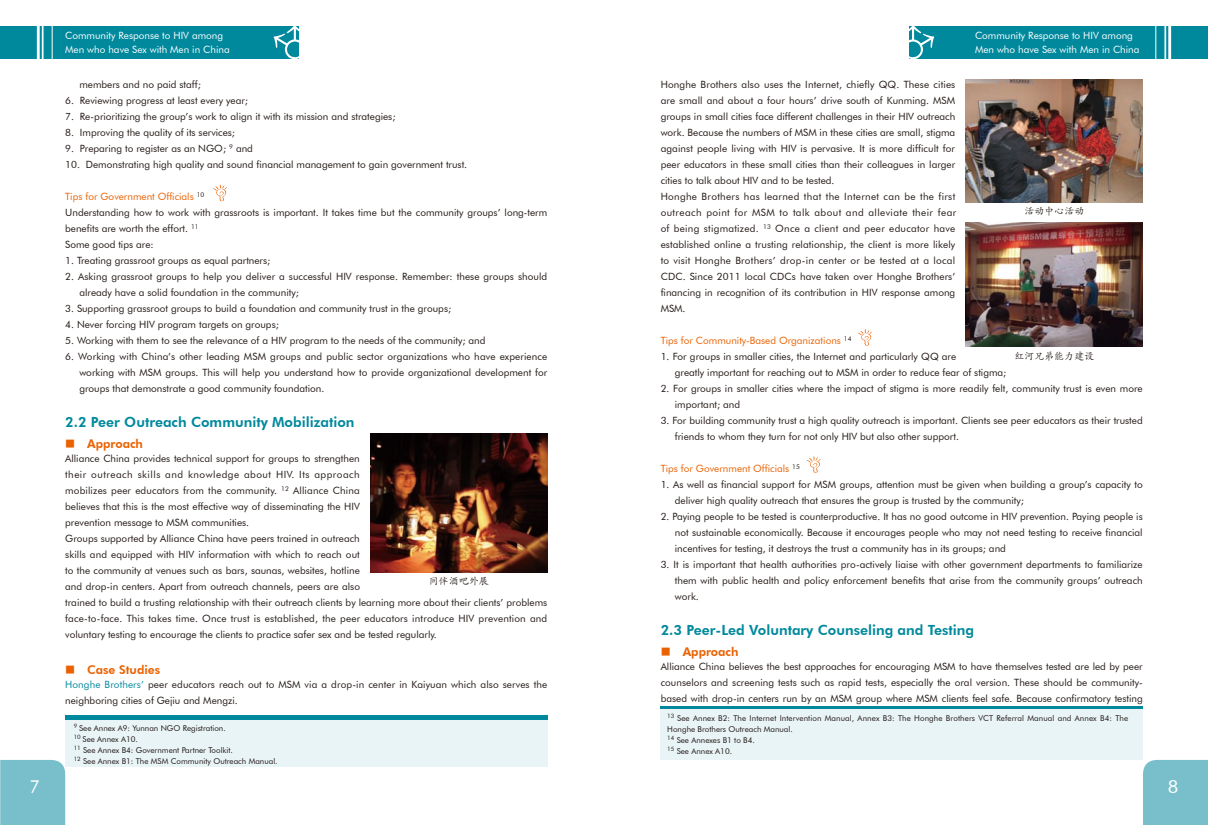
<style>
.page{position:relative;width:1208px;height:825px;background:#fff}
.page>*{position:absolute;margin:0;border:0;box-sizing:border-box;transform-origin:0 0}
.t1{font:18px "Futura BT";color:#fff}
.t2{font:800 14px "Futura BT";color:#00899d}
.t3{font:800 12px "Futura BT";color:#eb6101}
.t4{font:10px/16px "Futura BT";color:#231916}
.t5{font:10px/13.7px "Futura BT";color:#fff}
.t6{font:10px "Futura BT";color:#eb6101}
.t7{font:10px "ST Kaiti";color:#231916}
.t8{font:8px/11px "Futura BT";color:#231916}
.t9{font:6px "Futura BT";color:#231916}
.s1{color:#eb6101}
.s2{font-family:"FZLTZHK GBK1 0";font-weight:400;font-size:10px}
.s3{color:#00899d}
</style>
<div class="page">
<div style="left:0;top:26px;width:298px;height:32px;background:#00899d"></div>
<div style="left:0;top:760px;width:65px;height:65px;background:#79bfcb"></div>
<hr style="left:52px;top:25px;width:1px;height:35px;background:#fff">
<hr style="left:37px;top:25px;width:3px;height:35px;background:#fff">
<hr style="left:42px;top:25px;width:2px;height:35px;background:#fff">
<svg style="left:274px;top:26px;width:25px;height:33px"></svg>
<div style="left:909px;top:26px;width:299px;height:32px;background:#00899d"></div>
<div style="left:1143px;top:760px;width:65px;height:65px;background:#79bfcb"></div>
<hr style="left:1155px;top:25px;width:1px;height:35px;background:#fff">
<hr style="left:1168px;top:25px;width:3px;height:35px;background:#fff">
<hr style="left:1164px;top:25px;width:2px;height:35px;background:#fff">
<svg style="left:909px;top:26px;width:25px;height:33px"></svg>
<div style="left:65px;top:715px;width:482px;height:52px;background:#e9f4f7"></div>
<div style="left:65px;top:715px;width:482px;height:5px;background:#00899d"></div>
<div style="left:660px;top:706px;width:482px;height:54px;background:#e9f4f7"></div>
<hr style="left:660px;top:706px;width:482px;height:3px;background:#00899d">
<img style="left:370px;top:434px;width:177px;height:139px">
<img style="left:965px;top:222px;width:177px;height:124px">
<img style="left:965px;top:79px;width:177px;height:123px">
<svg style="left:213px;top:185px;width:14px;height:16px"></svg>
<svg style="left:858px;top:329px;width:14px;height:17px"></svg>
<svg style="left:806px;top:456px;width:15px;height:17px"></svg>
<h1 class="t1" style="left:30px;top:775px;width:12px">7</h1>
<p class="t5" style="left:65px;top:29px;width:166px">Community Response to HIV among<br>Men who have Sex with Men in China</p>
<p class="t4" style="left:79px;top:76px;width:123px">members and no paid staff;</p>
<p class="t4" style="left:65px;top:92px;width:184px">6. Reviewing progress at least every year;</p>
<p class="t4" style="left:65px;top:108px;width:332px">7. Re-prioritizing the group’s work to align it with its mission and strategies;</p>
<p class="t4" style="left:65px;top:124px;width:171px">8. Improving the quality of its services;</p>
<p class="t4" style="left:65px;top:140px;width:189px">9. Preparing to register as an NGO; <sup>9</sup> and</p>
<p class="t4" style="left:65px;top:156px;width:403px">10. Demonstrating high quality and sound financial management to gain government trust.</p>
<p class="t4" style="left:65px;top:188px;width:483px"><span class="s1">Tips for Government Officials</span> <sup>10<br></sup>Understanding how to work with grassroots is important. It takes time but the community groups’ long-term benefits are worth the effort. <sup>11<br></sup>Some good tips are:</p>
<p class="t4" style="left:65px;top:252px;width:207px">1. Treating grassroot groups as equal partners;</p>
<p class="t4" style="left:79px;top:268px;width:469px;text-indent:-14px">2. Asking grassroot groups to help you deliver a successful HIV response. Remember: these groups should already have a solid foundation in the community;</p>
<p class="t4" style="left:65px;top:300px;width:387px">3. Supporting grassroot groups to build a foundation and community trust in the groups;</p>
<p class="t4" style="left:65px;top:316px;width:215px">4. Never forcing HIV program targets on groups;</p>
<p class="t4" style="left:65px;top:332px;width:422px">5. Working with them to see the relevance of a HIV program to the needs of the community; and</p>
<p class="t4" style="left:79px;top:348px;width:469px;text-align:justify;text-indent:-14px">6. Working with China’s other leading MSM groups and public sector organizations who have experience working with MSM groups. This will help you understand how to provide organizational development for groups that demonstrate a good community foundation.</p>
<h2 class="t2" style="left:65px;top:414px;width:291px">2.2 Peer Outreach Community Mobilization</h2>
<p class="t3" style="left:65px;top:436px;width:79px"><span class="s2">■</span> Approach</p>
<p class="t4" style="left:65px;top:450px;width:483px">Alliance China provides technical support for groups to strengthen<br>their outreach skills and knowledge about HIV. Its approach<br>mobilizes peer educators from the community. <sup>12</sup> Alliance China<br>believes that this is the most effective way of disseminating the HIV<br>prevention message to MSM communities.<br>Groups supported by Alliance China have peers trained in outreach<br>skills and equipped with HIV information with which to reach out<br>to the community at venues such as bars, saunas, websites, hotline<br>and drop-in centers. Apart from outreach channels, peers are also<br>trained to build a trusting relationship with their outreach clients by learning more about their clients’ problems face-to-face. This takes time. Once trust is established, the peer educators introduce HIV prevention and voluntary testing to encourage the clients to practice safer sex and be tested regularly.</p>
<p class="t3" style="left:65px;top:662px;width:96px"><span class="s2">■</span> Case Studies</p>
<p class="t4" style="left:65px;top:676px;width:483px"><span class="s3">Honghe Brothers’</span> peer educators reach out to MSM via a drop-in center in Kaiyuan which also serves the neighboring cities of Gejiu and Mengzi.</p>
<p class="t7" style="left:429px;top:574px;width:61px">同伴酒吧外展</p>
<p class="t9" style="left:74px;top:722px;width:5px">9</p>
<p class="t8" style="left:79px;top:723px;width:148px">See Annex A9: Yunnan NGO Registration.</p>
<p class="t9" style="left:74px;top:733px;width:9px">10</p>
<p class="t8" style="left:83px;top:734px;width:57px">See Annex A10.</p>
<p class="t9" style="left:74px;top:744px;width:9px">11</p>
<p class="t8" style="left:83px;top:745px;width:151px">See Annex B4: Government Partner Toolkit.</p>
<p class="t9" style="left:74px;top:755px;width:9px">12</p>
<p class="t8" style="left:83px;top:756px;width:196px">See Annex B1: The MSM Community Outreach Manual.</p>
<p class="t5" style="left:975px;top:29px;width:166px">Community Response to HIV among<br>Men who have Sex with Men in China</p>
<p class="t4" style="left:660px;top:76px;width:297px">Honghe Brothers also uses the Internet, chiefly QQ. These cities are small and about a four hours’ drive south of Kunming. MSM groups in small cities face different challenges in their HIV outreach work. Because the numbers of MSM in these cities are small, stigma against people living with HIV is pervasive. It is more difficult for peer educators in these small cities than their colleagues in larger cities to talk about HIV and to be tested.<br>Honghe Brothers has learned that the Internet can be the first outreach point for MSM to talk about and alleviate their fear of being stigmatized. <sup>13</sup> Once a client and peer educator have established online a trusting relationship, the client is more likely to visit Honghe Brothers’ drop-in center or be tested at a local CDC. Since 2011 local CDCs have taken over Honghe Brothers’ financing in recognition of its contribution in HIV response among MSM.</p>
<p class="t6" style="left:660px;top:334px;width:192px">Tips for Community-Based Organizations <sup>14</sup></p>
<p class="t4" style="left:675px;top:348px;width:333px;text-indent:-14px">1. For groups in smaller cities, the Internet and particularly QQ are<br>greatly important for reaching out to MSM in order to reduce fear of stigma;</p>
<p class="t4" style="left:675px;top:380px;width:469px;text-indent:-14px">2. For groups in smaller cities where the impact of stigma is more readily felt, community trust is even more important; and</p>
<p class="t4" style="left:675px;top:412px;width:469px;text-indent:-14px">3. For building community trust a high quality outreach is important. Clients see peer educators as their trusted friends to whom they turn for not only HIV but also other support.</p>
<p class="t6" style="left:660px;top:462px;width:141px">Tips for Government Officials <sup>15</sup></p>
<p class="t4" style="left:675px;top:476px;width:469px;text-indent:-14px">1. As well as financial support for MSM groups, attention must be given when building a group’s capacity to deliver high quality outreach that ensures the group is trusted by the community;</p>
<p class="t4" style="left:675px;top:508px;width:469px;text-align:justify;text-indent:-14px">2. Paying people to be tested is counterproductive. It has no good outcome in HIV prevention. Paying people is not sustainable economically. Because it encourages people who may not need testing to receive financial incentives for testing, it destroys the trust a community has in its groups; and</p>
<p class="t4" style="left:675px;top:556px;width:469px;text-align:justify;text-indent:-14px">3. It is important that health authorities pro-actively liaise with other government departments to familiarize them with public health and policy enforcement benefits that arise from the community groups’ outreach work.</p>
<h2 class="t2" style="left:660px;top:622px;width:315px">2.3 Peer-Led Voluntary Counseling and Testing</h2>
<p class="t3" style="left:660px;top:644px;width:79px"><span class="s2">■</span> Approach</p>
<p class="t4" style="left:660px;top:658px;width:483px;text-align:justify">Alliance China believes the best approaches for encouraging MSM to have themselves tested are led by peer counselors and screening tests such as rapid tests, especially the oral version. These should be community&shy;based with drop-in centers run by an MSM group where MSM clients feel safe. Because confirmatory testing</p>
<p class="t7" style="left:1024px;top:205px;width:62px">活动中心活动</p>
<p class="t7" style="left:1014px;top:349px;width:82px">红河兄弟能力建设</p>
<p class="t9" style="left:667px;top:712px;width:9px">13</p>
<p class="t8" style="left:667px;top:713px;width:462px;text-indent:10px">See Annex B2: The Internet Intervention Manual, Annex B3: The Honghe Brothers VCT Referral Manual and Annex B4: The<br>Honghe Brothers Outreach Manual.</p>
<p class="t9" style="left:667px;top:734px;width:9px">14</p>
<p class="t8" style="left:677px;top:735px;width:80px">See Annexes B1 to B4.</p>
<p class="t9" style="left:667px;top:745px;width:9px">15</p>
<p class="t8" style="left:677px;top:746px;width:57px">See Annex A10.</p>
<h1 class="t1" style="left:1167px;top:775px;width:12px">8</h1>
</div>
